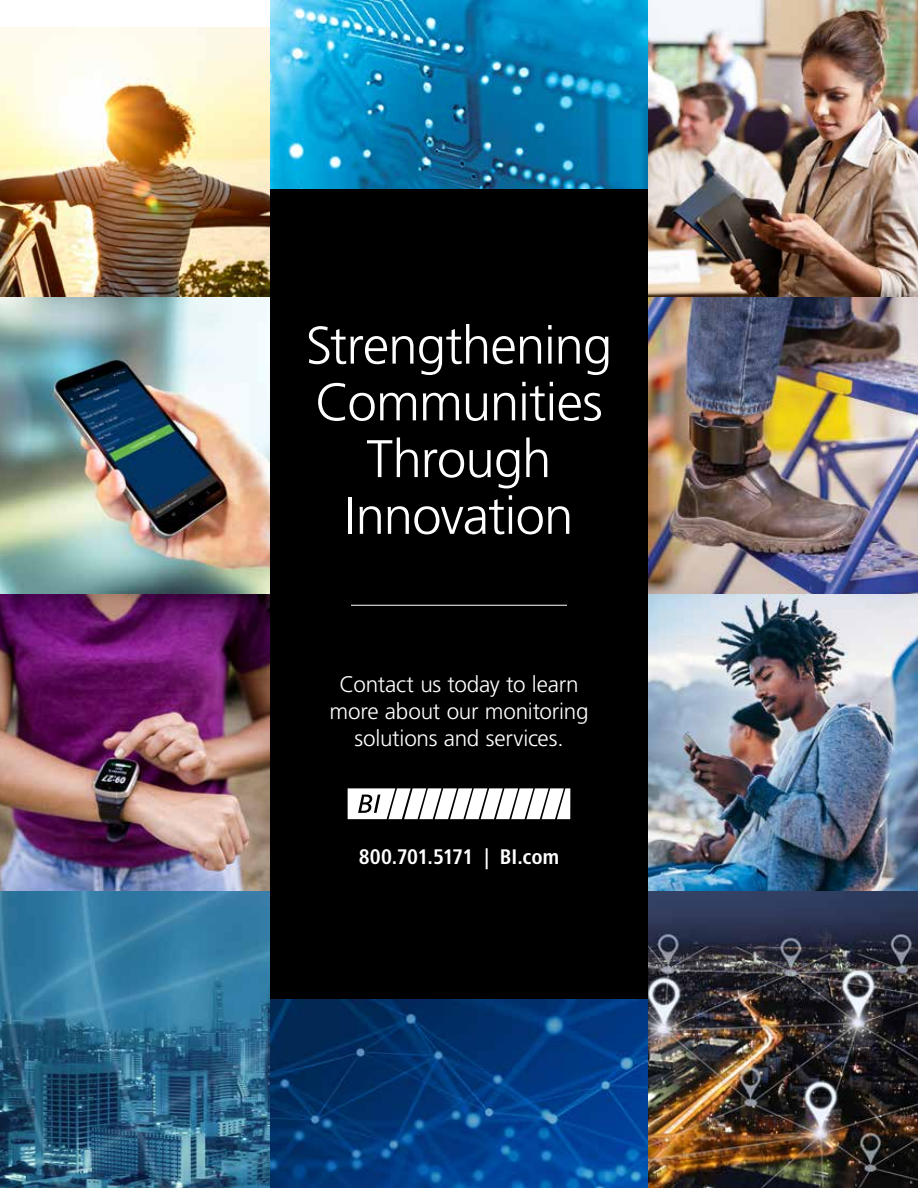
<style>
.page{position:relative;width:918px;height:1188px;background:#fff}
.page>*{position:absolute;margin:0;border:0;box-sizing:border-box;transform-origin:0 0}
.t1{font:300 52.8px/56.7px "Frutiger LT Std";letter-spacing:-.02em;color:#fff;text-align:center}
.t2{font:300 22.5px/27px "Frutiger LT Std";letter-spacing:-.01em;color:#fff;text-align:center}
.t3{font:700 condensed 21px "Frutiger LT Std";letter-spacing:-.015em;color:#fff}
</style>
<div class="page">
<img style="left:270px;top:999px;width:378px;height:189px">
<img style="left:270px;top:0;width:378px;height:189px">
<div style="left:270px;top:189px;width:378px;height:810px;background:#000"></div>
<svg style="left:348px;top:788px;width:222px;height:31px;background:#ddd"></svg>
<hr style="left:351px;top:605px;width:216px;height:1px;background:#fff">
<img style="left:0;top:27px;width:270px;height:1161px">
<img style="left:648px;top:0;width:270px;height:1188px">
<h1 class="t1" style="left:306px;top:318px;width:308px">Strengthening<br>Communities<br>Through<br>Innovation</h1>
<p class="t2" style="left:329px;top:671px;width:261px">Contact us today to learn more about our monitoring solutions and services.</p>
<p class="t3" style="left:359px;top:844px;width:202px">800.701.5171 | BI.com</p>
</div>
